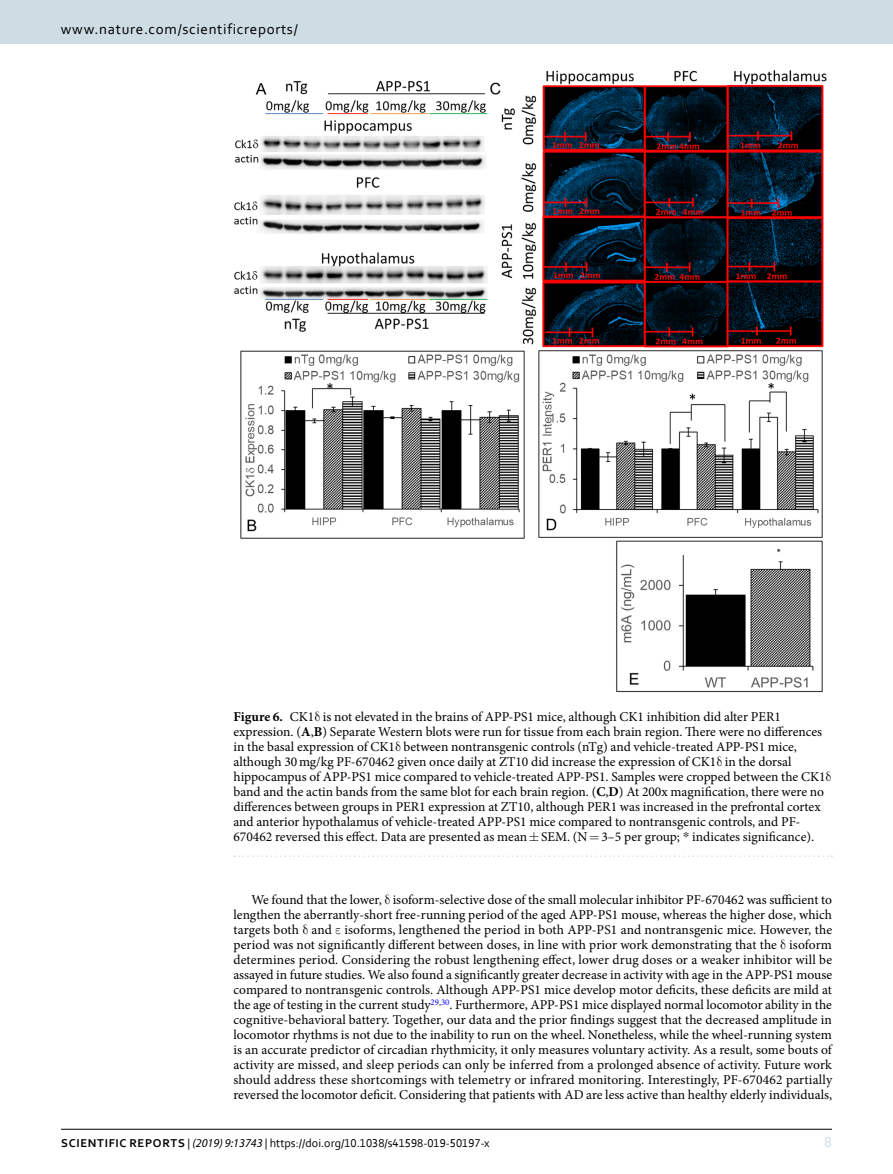
<style>
.page{position:relative;width:893px;height:1174px;background:#fff}
.page>*{position:absolute;margin:0;border:0;box-sizing:border-box;transform-origin:0 0}
.t1{font:15px "Corbel 2";letter-spacing:.045em;color:#000}
.t2{font:15px "Corbel 2";color:#cedde4}
.t3{font:13.5px/15px "Minion Pro";color:#000;text-align:justify}
.t4{font:12px "Corbel";color:#000}
.s1{font-weight:700}
.s2{font-family:"STIX General"}
.s3{font-family:"Corbel Bold 2"}
.s4{font-family:"Corbel 2"}
.s5{font-family:"Myriad Pro";font-style:italic}
</style>
<div class="page">
<hr style="left:61px;top:1129px;width:771px;height:1px;background:#000">
<div style="left:0;top:0;width:893px;height:43px;background:#cedde4"></div>
<img style="left:234px;top:70px;width:593px;height:622px">
<svg style="left:234px;top:855px;width:598px;height:2px"></svg>
<p class="t1" style="left:61px;top:19px;width:238px">www.nature.com/scientificreports/</p>
<p class="t3" style="left:233px;top:709px;width:594px;text-align:left"><span class="s1">Figure 6.</span> CK1 is not elevated in the brains of APP-PS1 mice, although CK1 inhibition did alter PER1 expression. (<span class="s1">A</span>,<span class="s1">B</span>) Separate Western blots were run for tissue from each brain region. There were no differences in the basal expression of CK1 between nontransgenic controls (nTg) and vehicle-treated APP-PS1 mice, although 30mg/kg PF-670462 given once daily at ZT10 did increase the expression of CK1 in the dorsal hippocampus of APP-PS1 mice compared to vehicle-treated APP-PS1. Samples were cropped between the CK1 band and the actin bands from the same blot for each brain region. (<span class="s1">C</span>,<span class="s1">D</span>) At 200x magnification, there were no differences between groups in PER1 expression at ZT10, although PER1 was increased in the prefrontal cortex and anterior hypothalamus of vehicle-treated APP-PS1 mice compared to nontransgenic controls, and PF-670462 reversed this effect. Data are presented as mean SEM. (N 3–5 per group; <span class="s2">*</span> indicates significance).</p>
<p class="t3" style="left:233px;top:892px;width:600px;text-indent:18px">We found that the lower, isoform-selective dose of the small molecular inhibitor PF-670462 was sufficient to lengthen the aberrantly-short free-running period of the aged APP-PS1 mouse, whereas the higher dose, which targets both and isoforms, lengthened the period in both APP-PS1 and nontransgenic mice. However, the period was not significantly different between doses, in line with prior work demonstrating that the isoform determines period. Considering the robust lengthening effect, lower drug doses or a weaker inhibitor will be assayed in future studies. We also found a significantly greater decrease in activity with age in the APP-PS1 mouse compared to nontransgenic controls. Although APP-PS1 mice develop motor deficits, these deficits are mild at the age of testing in the current study<sup>29</sup><sup>,</sup><sup>30</sup>. Furthermore, APP-PS1 mice displayed normal locomotor ability in the cognitive-behavioral battery. Together, our data and the prior findings suggest that the decreased amplitude in locomotor rhythms is not due to the inability to run on the wheel. Nonetheless, while the wheel-running system is an accurate predictor of circadian rhythmicity, it only measures voluntary activity. As a result, some bouts of activity are missed, and sleep periods can only be inferred from a prolonged absence of activity. Future work should address these shortcomings with telemetry or infrared monitoring. Interestingly, PF-670462 partially reversed the locomotor deficit. Considering that patients with AD are less active than healthy elderly individuals,</p>
<p class="t4" style="left:61px;top:1135px;width:430px"><span class="s3">SCIENTIFIC REPORTS</span> <span class="s4">|</span> <span class="s5">(2019) 9:13743</span> <span class="s4">|</span> https://doi.org/10.1038/s41598-019-50197-x</p>
<p class="t2" style="left:824px;top:1132px;width:9px">8</p>
</div>
